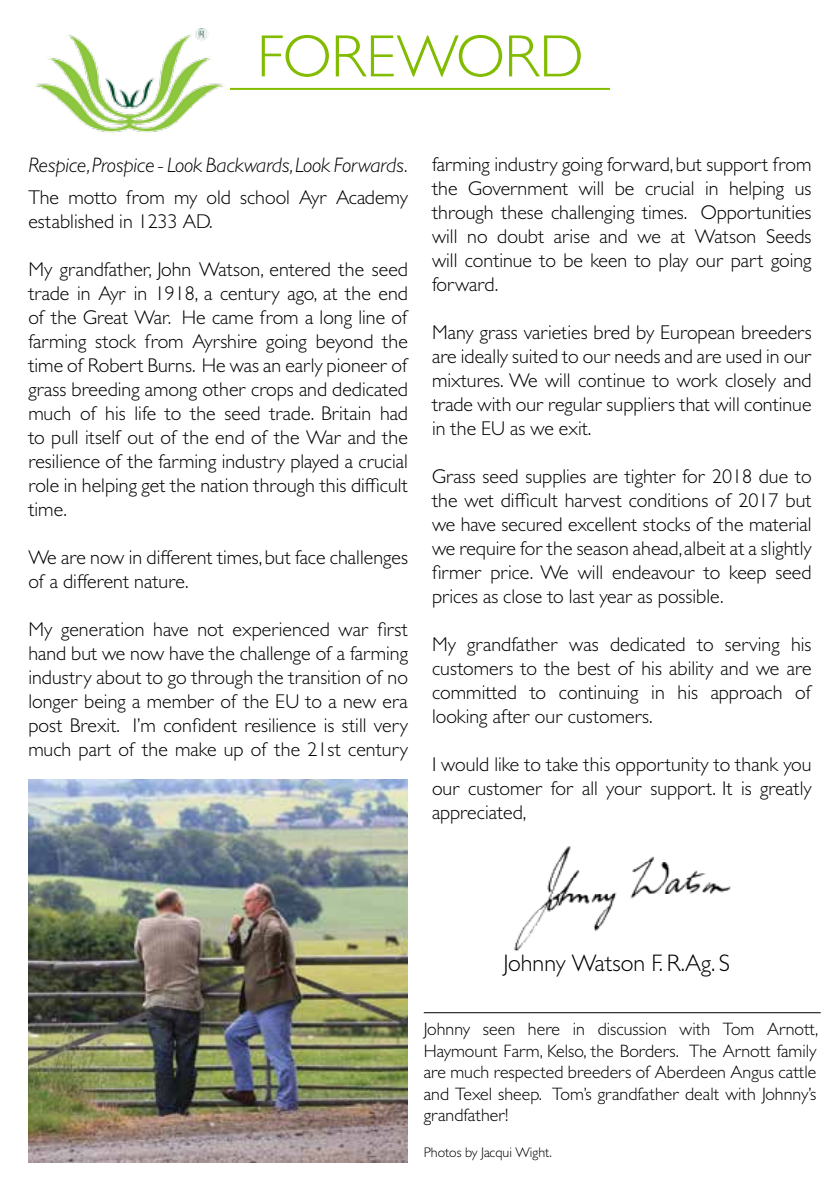
<style>
.page{position:relative;width:840px;height:1191px;background:#fff}
.page>*{position:absolute;margin:0;border:0;box-sizing:border-box;transform-origin:0 0}
.t1{font:300 60px "Gill Sans MT Std";letter-spacing:-.005em;color:#82bc00}
.t2{font:300 24px "Gill Sans MT Std";color:#000}
.t3{font:italic 300 21px "Gill Sans MT Std";color:#000}
.t4{font:300 20px/24px "Gill Sans MT Std";color:#000;text-align:justify}
.t5{font:300 18px/21.6px "Gill Sans MT Std";color:#000;text-align:justify}
.t6{font:300 14px "Gill Sans MT Std";color:#000}
</style>
<div class="page">
<img style="left:35px;top:28px;width:197px;height:105px">
<hr style="left:230px;top:88px;width:379px;height:2px;background:#82bc00">
<img style="left:28px;top:779px;width:380px;height:383px">
<img style="left:514px;top:846px;width:217px;height:105px">
<hr style="left:423px;top:1012px;width:397px;height:1px;background:#000">
<h1 class="t1" style="left:257px;top:20px;width:327px">FOREWORD</h1>
<p class="t3" style="left:28px;top:152px;width:381px">Respice, Prospice - Look Backwards, Look Forwards.</p>
<p class="t4" style="left:28px;top:185px;width:381px">The motto from my old school Ayr Academy established in 1233 AD.</p>
<p class="t4" style="left:28px;top:257px;width:381px">My grandfather, John Watson, entered the seed trade in Ayr in 1918, a century ago, at the end of the Great War. He came from a long line of farming stock from Ayrshire going beyond the time of Robert Burns. He was an early pioneer of grass breeding among other crops and dedicated much of his life to the seed trade. Britain had to pull itself out of the end of the War and the resilience of the farming industry played a crucial role in helping get the nation through this difficult time.</p>
<p class="t4" style="left:28px;top:545px;width:381px">We are now in different times, but face challenges of a different nature.</p>
<p class="t4" style="left:28px;top:617px;width:381px">My generation have not experienced war first hand but we now have the challenge of a farming industry about to go through the transition of no longer being a member of the EU to a new era post Brexit. I’m confident resilience is still very much part of the make up of the 21st century</p>
<p class="t4" style="left:432px;top:152px;width:381px">farming industry going forward, but support from the Government will be crucial in helping us through these challenging times. Opportunities will no doubt arise and we at Watson Seeds will continue to be keen to play our part going forward.</p>
<p class="t4" style="left:432px;top:320px;width:381px">Many grass varieties bred by European breeders are ideally suited to our needs and are used in our mixtures. We will continue to work closely and trade with our regular suppliers that will continue in the EU as we exit.</p>
<p class="t4" style="left:432px;top:464px;width:381px">Grass seed supplies are tighter for 2018 due to the wet difficult harvest conditions of 2017 but we have secured excellent stocks of the material we require for the season ahead, albeit at a slightly firmer price. We will endeavour to keep seed prices as close to last year as possible.</p>
<p class="t4" style="left:432px;top:632px;width:381px">My grandfather was dedicated to serving his customers to the best of his ability and we are committed to continuing in his approach of looking after our customers.</p>
<p class="t4" style="left:432px;top:752px;width:381px">I would like to take this opportunity to thank you our customer for all your support. It is greatly appreciated,</p>
<p class="t2" style="left:503px;top:948px;width:228px">Johnny Watson F. R.Ag. S</p>
<p class="t5" style="left:423px;top:1017px;width:396px">Johnny seen here in discussion with Tom Arnott, Haymount Farm, Kelso, the Borders. The Arnott family are much respected breeders of Aberdeen Angus cattle and Texel sheep. Tom’s grandfather dealt with Johnny’s grandfather!</p>
<p class="t6" style="left:423px;top:1144px;width:130px">Photos by Jacqui Wight.</p>
</div>
